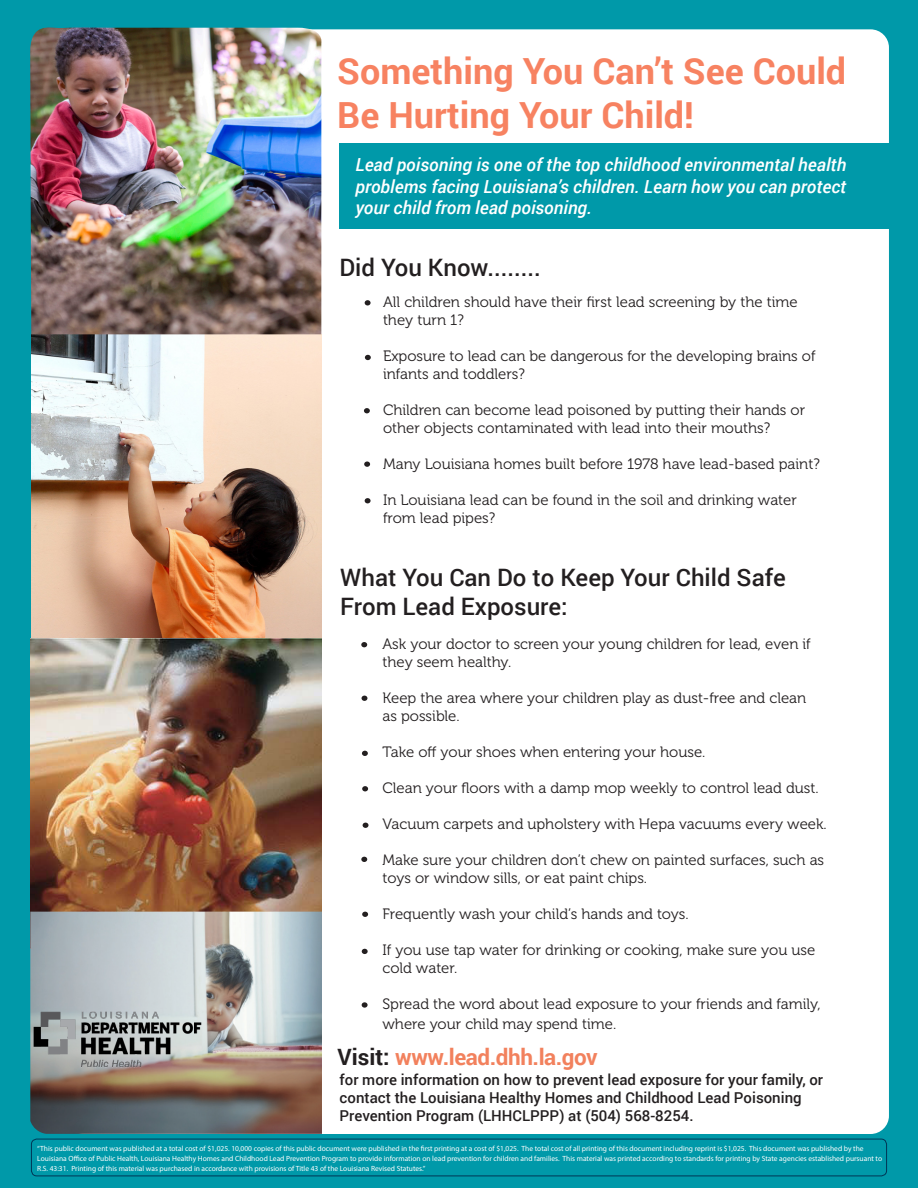
<style>
.page{position:relative;width:918px;height:1188px;background:#0099a9}
.page>*{position:absolute;margin:0;border:0;box-sizing:border-box;transform-origin:0 0}
.t1{font:700 36px/43.2px "Roboto";color:#f78261}
.t2{font:500 24px/28.8px "Roboto";color:#231f20}
.t3{font:700 22.5px "Roboto";letter-spacing:-.02em;color:#f2815d}
.t4{font:italic 500 18px/21.6px "Roboto";color:#fff;text-align:justify}
.t5{font:15px/18px "Museo 300";color:#231f20}
.t6{font:500 15px/18px "Roboto";color:#231f20}
.t7{font:7.5px/9.8px "Myriad Pro";color:#fff}
.s1{color:#231f20}
</style>
<div class="page">
<div style="left:66px;top:29px;width:823px;height:1105px;background:#fff;border-radius:18px"></div>
<svg style="left:365px;top:300px;width:6px;height:5px"></svg>
<svg style="left:365px;top:355px;width:6px;height:5px"></svg>
<svg style="left:364px;top:408px;width:6px;height:5px"></svg>
<svg style="left:364px;top:462px;width:6px;height:5px"></svg>
<svg style="left:365px;top:498px;width:6px;height:5px"></svg>
<svg style="left:361px;top:642px;width:6px;height:5px"></svg>
<svg style="left:362px;top:696px;width:5px;height:5px"></svg>
<svg style="left:362px;top:751px;width:6px;height:5px"></svg>
<svg style="left:362px;top:786px;width:6px;height:5px"></svg>
<svg style="left:363px;top:823px;width:6px;height:5px"></svg>
<svg style="left:361px;top:857px;width:6px;height:5px"></svg>
<svg style="left:362px;top:949px;width:6px;height:5px"></svg>
<svg style="left:362px;top:912px;width:6px;height:5px"></svg>
<svg style="left:362px;top:1002px;width:6px;height:6px"></svg>
<img style="left:30px;top:27px;width:293px;height:619px">
<img style="left:31px;top:638px;width:291px;height:274px">
<img style="left:30px;top:912px;width:292px;height:222px">
<div style="left:340px;top:144px;width:555px;height:85px;background:#0099a9"></div>
<div style="left:31px;top:1139px;width:856px;height:37px;border:1px solid #001e41;border-radius:5px"></div>
<img style="left:31px;top:1008px;width:173px;height:61px">
<p class="t1" style="left:337px;top:49px;width:510px">Something You Can’t See Could<br>Be Hurting Your Child!</p>
<p class="t4" style="left:355px;top:153px;width:492px">Lead poisoning is one of the top childhood environmental health problems facing Louisiana’s children. Learn how you can protect your child from lead poisoning.</p>
<p class="t2" style="left:340px;top:252px;width:203px">Did You Know........</p>
<p class="t5" style="left:383px;top:293px;width:416px">All children should have their first lead screening by the time they turn 1?</p>
<p class="t5" style="left:383px;top:347px;width:434px">Exposure to lead can be dangerous for the developing brains of infants and toddlers?</p>
<p class="t5" style="left:383px;top:401px;width:424px">Children can become lead poisoned by putting their hands or other objects contaminated with lead into their mouths?</p>
<p class="t5" style="left:383px;top:455px;width:438px">Many Louisiana homes built before 1978 have lead-based paint?</p>
<p class="t5" style="left:383px;top:491px;width:415px">In Louisiana lead can be found in the soil and drinking water from lead pipes?</p>
<p class="t2" style="left:340px;top:562px;width:447px">What You Can Do to Keep Your Child Safe<br>From Lead Exposure:</p>
<p class="t5" style="left:382px;top:635px;width:430px">Ask your doctor to screen your young children for lead, even if they seem healthy.</p>
<p class="t5" style="left:382px;top:689px;width:425px">Keep the area where your children play as dust-free and clean as possible.</p>
<p class="t5" style="left:382px;top:743px;width:325px">Take off your shoes when entering your house.</p>
<p class="t5" style="left:382px;top:779px;width:438px">Clean your floors with a damp mop weekly to control lead dust.</p>
<p class="t5" style="left:382px;top:815px;width:446px">Vacuum carpets and upholstery with Hepa vacuums every week.</p>
<p class="t5" style="left:382px;top:851px;width:443px">Make sure your children don’t chew on painted surfaces, such as toys or window sills, or eat paint chips.</p>
<p class="t5" style="left:382px;top:905px;width:308px">Frequently wash your child’s hands and toys.</p>
<p class="t5" style="left:382px;top:941px;width:434px">If you use tap water for drinking or cooking, make sure you use cold water.</p>
<p class="t5" style="left:382px;top:994px;width:440px;line-height:19.8px">Spread the word about lead exposure to your friends and family, where your child may spend time.</p>
<p class="t3" style="left:337px;top:1041px;width:262px"><span class="s1">Visit:</span> www.lead.dhh.la.gov</p>
<p class="t6" style="left:340px;top:1070px;width:485px">for more information on how to prevent lead exposure for your family, or contact the Louisiana Healthy Homes and Childhood Lead Poisoning<br>Prevention Program (LHHCLPPP) at (504) 568-8254.</p>
<p class="t7" style="left:37px;top:1144px;width:846px">“This public document was published at a total cost of $1,025. 10,000 copies of this public document were published in the first printing at a cost of $1,025. The total cost of all printing of this document including reprint is $1,025. This document was published by the<br>Louisiana Office of Public Health, Louisiana Healthy Homes and Childhood Lead Prevention Program to provide information on lead prevention for children and families. This material was printed according to standards for printing by State agencies established pursuant to<br>R.S. 43:31. Printing of this material was purchased in accordance with provisions of Title 43 of the Louisiana Revised Statutes.”</p>
</div>
